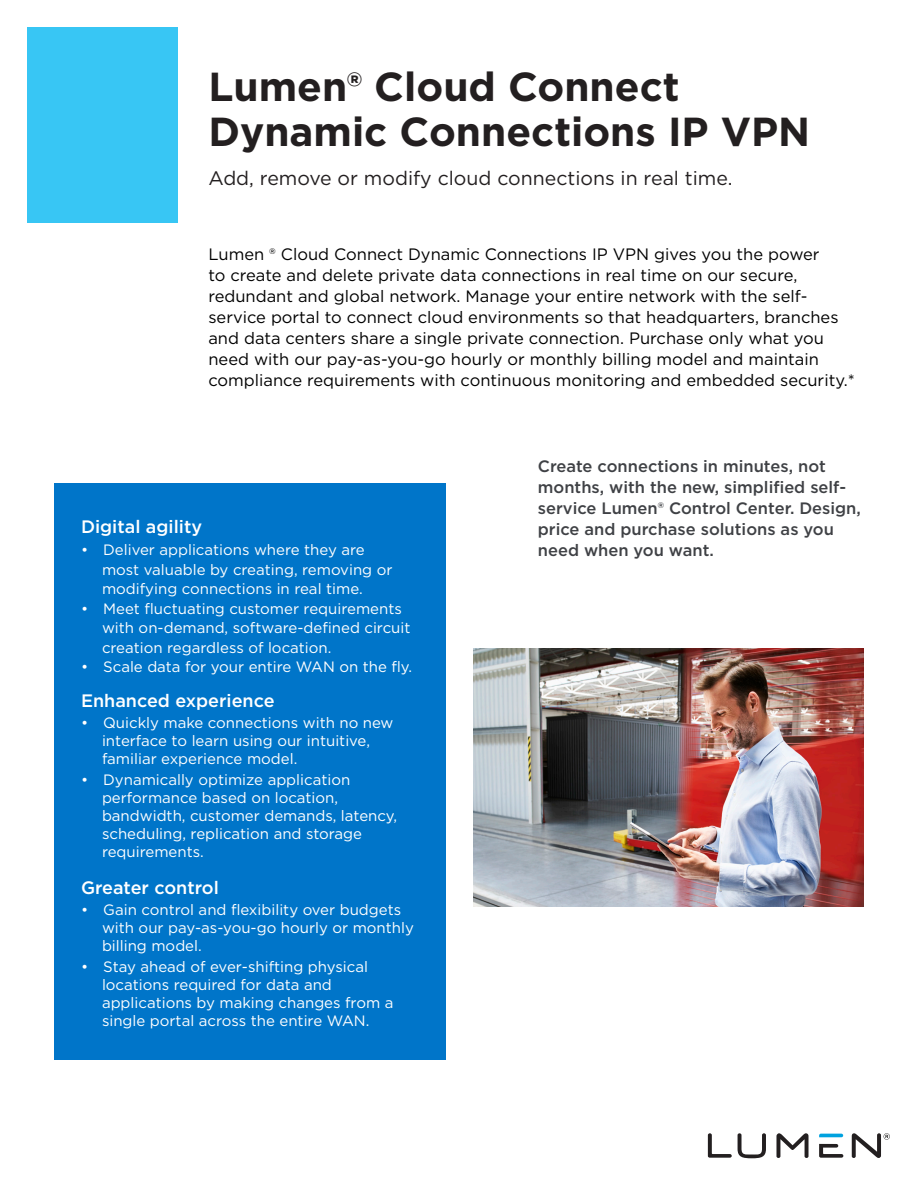
<style>
.page{position:relative;width:918px;height:1188px;background:#fff}
.page>*{position:absolute;margin:0;border:0;box-sizing:border-box;transform-origin:0 0}
.t1{font:700 40.5px/45px "Gotham";color:#231f20}
.Title_-_Sub{font:19.5px "Gotham";color:#231f20}
.Heading_-_Call_Out_B{font:500 18px "Gotham";color:#fff}
.Body_Copy_-_Intro_Pa{font:16.5px/21px "Gotham";color:#000}
.Quote_-_Text{font:500 16.5px/21px "Gotham";color:#3f4145}
.t2{font:15px/18px "Gotham";color:#fff}
</style>
<div class="page">
<svg style="left:708px;top:1133px;width:24px;height:25px"></svg>
<svg style="left:738px;top:1133px;width:28px;height:25px"></svg>
<svg style="left:776px;top:1133px;width:33px;height:25px"></svg>
<svg style="left:819px;top:1134px;width:24px;height:3px"></svg>
<svg style="left:819px;top:1144px;width:24px;height:14px"></svg>
<svg style="left:852px;top:1133px;width:38px;height:25px"></svg>
<div style="left:27px;top:27px;width:150px;height:196px;background:#38c6f4"></div>
<div style="left:54px;top:484px;width:392px;height:576px;background:#0075c9"></div>
<img style="left:474px;top:649px;width:389px;height:257px">
<p class="t1" style="left:208px;top:64px;width:603px">Lumen® Cloud Connect<br>Dynamic Connections IP VPN</p>
<p class="Title_-_Sub" style="left:208px;top:166px;width:526px">Add, remove or modify cloud connections in real time.</p>
<p class="Body_Copy_-_Intro_Pa" style="left:208px;top:243px;width:648px">Lumen ® Cloud Connect Dynamic Connections IP VPN gives you the power<br>to create and delete private data connections in real time on our secure, redundant and global network. Manage your entire network with the self&shy;service portal to connect cloud environments so that headquarters, branches and data centers share a single private connection. Purchase only what you need with our pay-as-you-go hourly or monthly billing model and maintain compliance requirements with continuous monitoring and embedded security.*</p>
<p class="Heading_-_Call_Out_B" style="left:81px;top:514px;width:123px">Digital agility</p>
<p class="t2" style="left:102px;top:540px;width:292px;line-height:19.5px;text-indent:-21px">• Deliver applications where they are most valuable by creating, removing or modifying connections in real time.</p>
<p class="t2" style="left:102px;top:598px;width:310px;line-height:19.5px;text-indent:-21px">• Meet fluctuating customer requirements with on-demand, software-defined circuit creation regardless of location.</p>
<p class="t2" style="left:81px;top:658px;width:333px">• Scale data for your entire WAN on the fly.</p>
<p class="Heading_-_Call_Out_B" style="left:81px;top:689px;width:195px">Enhanced experience</p>
<p class="t2" style="left:102px;top:713px;width:293px;text-indent:-21px">• Quickly make connections with no new interface to learn using our intuitive, familiar experience model.</p>
<p class="t2" style="left:102px;top:770px;width:297px;text-indent:-21px">• Dynamically optimize application performance based on location, bandwidth, customer demands, latency, scheduling, replication and storage requirements.</p>
<p class="Heading_-_Call_Out_B" style="left:81px;top:876px;width:139px">Greater control</p>
<p class="t2" style="left:102px;top:901px;width:314px;text-indent:-21px">• Gain control and flexibility over budgets with our pay-as-you-go hourly or monthly billing model.</p>
<p class="t2" style="left:102px;top:957px;width:293px;text-indent:-21px">• Stay ahead of ever-shifting physical locations required for data and applications by making changes from a single portal across the entire WAN.</p>
<p class="Quote_-_Text" style="left:538px;top:456px;width:325px">Create connections in minutes, not months, with the new, simplified self&shy;service Lumen® Control Center. Design, price and purchase solutions as you need when you want.</p>
</div>
